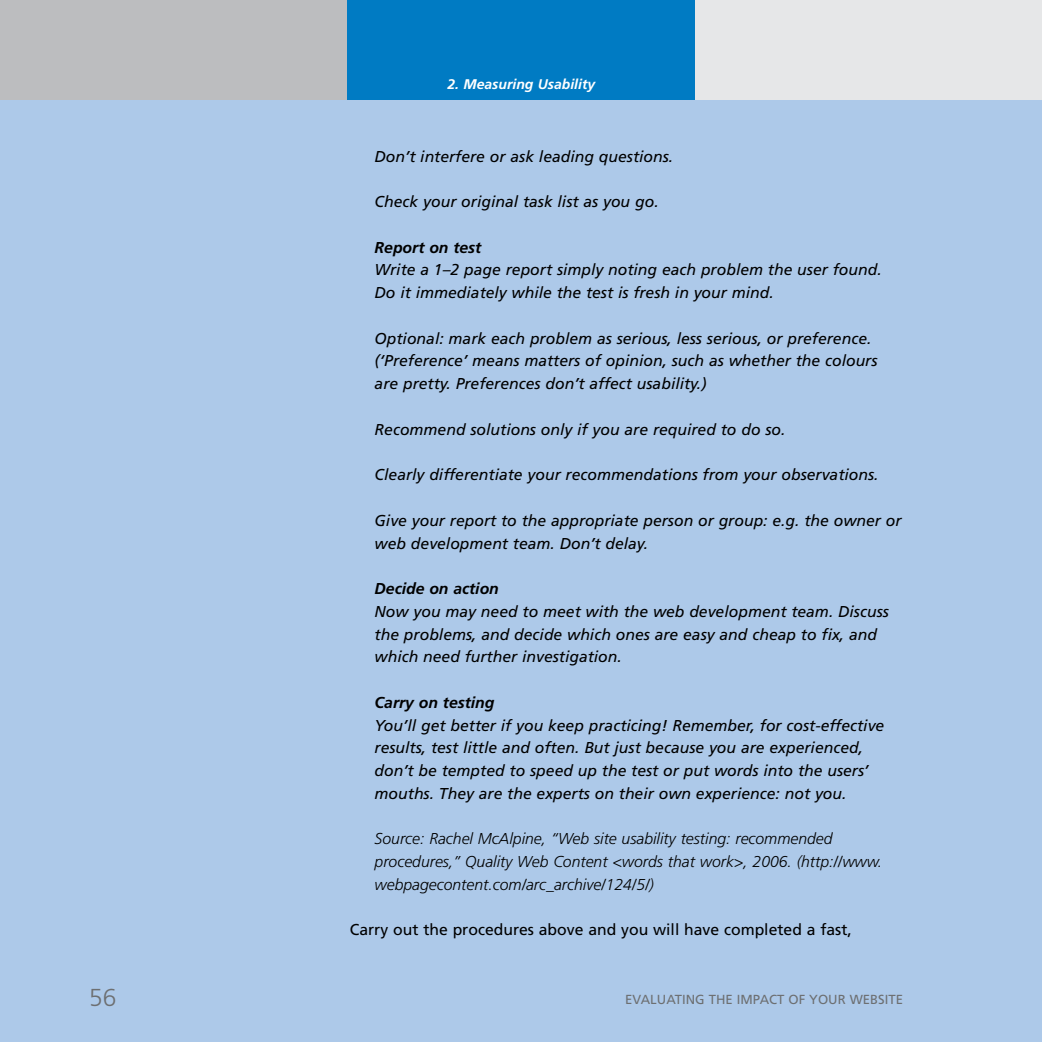
<style>
.page{position:relative;width:1042px;height:1042px;background:#fff}
.page>*{position:absolute;margin:0;border:0;box-sizing:border-box;transform-origin:0 0}
.t1{font:300 24.5px "Frutiger LT Std";color:#6d6f71}
.t2{font:italic 15.75px/22.8px "Frutiger LT Std";color:#000}
.t3{font:italic 300 15.75px/22.8px "Frutiger LT Std";color:#000}
.t4{font:15.75px "Frutiger LT Std";color:#000}
.t5{font:italic 700 15.75px "Frutiger LT Std";color:#000}
.t6{font:italic 700 14px "Frutiger LT Std";color:#fff}
.t7{font:13.12px "Frutiger LT Std";color:#6d6f71}
</style>
<div class="page">
<div style="left:0;top:99px;width:1042px;height:943px;background:#adc9e9"></div>
<div style="left:0;top:0;width:347px;height:99px;background:#bcbdbf"></div>
<div style="left:694px;top:0;width:348px;height:99px;background:#e6e7e8"></div>
<div style="left:347px;top:0;width:347px;height:99px;background:#007bc3"></div>
<hr style="left:1041px;top:0;width:1px;height:99px;background:#bcbdbf">
<p class="t6" style="left:447px;top:76px;width:149px">2. Measuring Usability</p>
<p class="t2" style="left:375px;top:145px;width:300px">Don’t interfere or ask leading questions.</p>
<p class="t2" style="left:375px;top:190px;width:286px">Check your original task list as you go.</p>
<p class="t5" style="left:375px;top:238px;width:108px">Report on test</p>
<p class="t2" style="left:375px;top:259px;width:509px">Write a 1–2 page report simply noting each problem the user found.<br>Do it immediately while the test is fresh in your mind.</p>
<p class="t2" style="left:375px;top:327px;width:504px">Optional: mark each problem as serious, less serious, or preference. (‘Preference’ means matters of opinion, such as whether the colours are pretty. Preferences don’t affect usability.)</p>
<p class="t2" style="left:375px;top:418px;width:412px">Recommend solutions only if you are required to do so.</p>
<p class="t2" style="left:375px;top:463px;width:505px">Clearly differentiate your recommendations from your observations.</p>
<p class="t2" style="left:375px;top:509px;width:528px">Give your report to the appropriate person or group: e.g. the owner or web development team. Don’t delay.</p>
<p class="t5" style="left:375px;top:579px;width:126px">Decide on action</p>
<p class="t2" style="left:375px;top:600px;width:516px">Now you may need to meet with the web development team. Discuss the problems, and decide which ones are easy and cheap to fix, and which need further investigation.</p>
<p class="t5" style="left:375px;top:693px;width:121px">Carry on testing</p>
<p class="t2" style="left:375px;top:714px;width:511px">You’ll get better if you keep practicing! Remember, for cost-effective results, test little and often. But just because you are experienced, don’t be tempted to speed up the test or put words into the users’ mouths. They are the experts on their own experience: not you.</p>
<p class="t3" style="left:375px;top:828px;width:509px">Source: Rachel McAlpine, “Web site usability testing: recommended procedures,” Quality Web Content &lt;words that work&gt;, 2006. (http://www. webpagecontent.com/arc_archive/124/5/)</p>
<p class="t4" style="left:350px;top:920px;width:503px">Carry out the procedures above and you will have completed a fast,</p>
<h1 class="t1" style="left:89px;top:983px;width:26px">56</h1>
<p class="t7" style="left:625px;top:992px;width:107px">Evaluating the</p>
<p class="t7" style="left:737px;top:992px;width:166px">impact of your we bsite</p>
</div>
